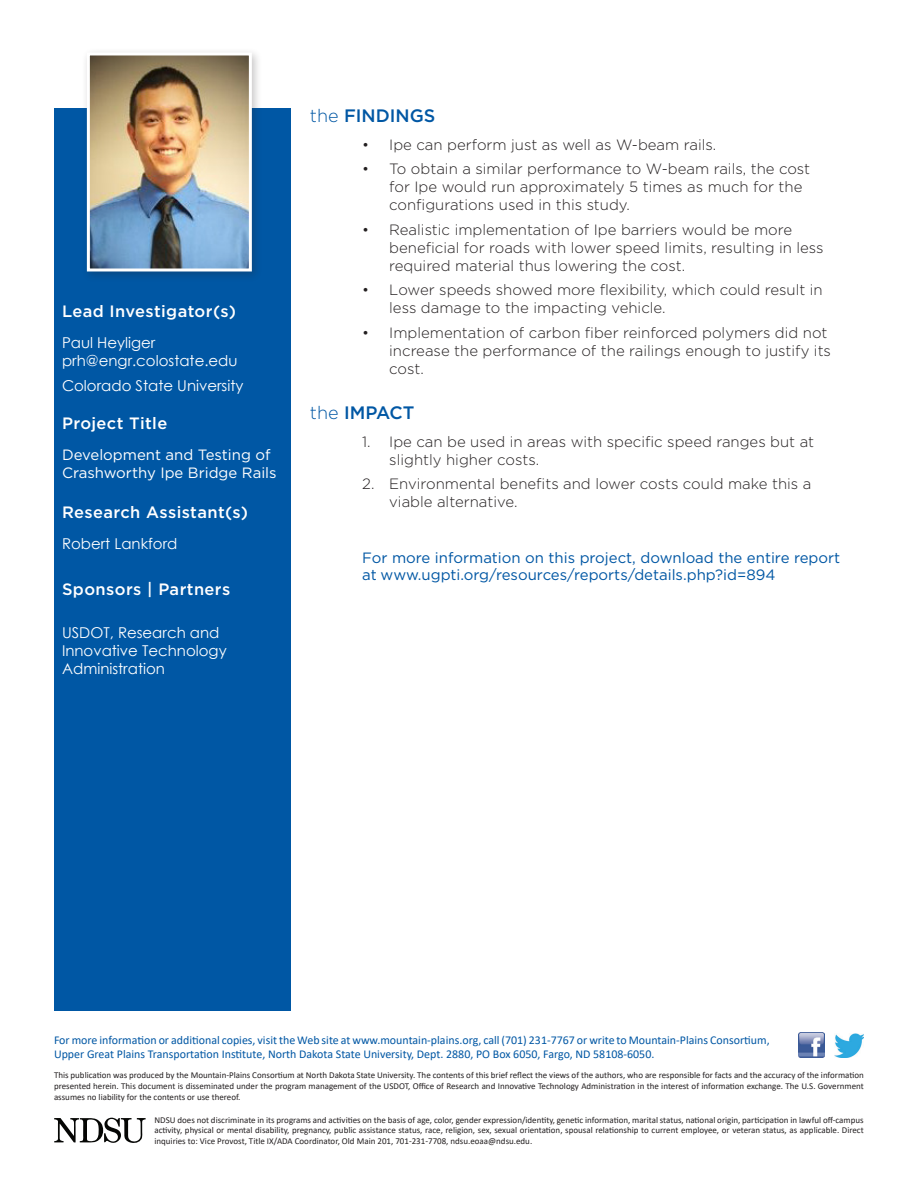
<style>
.page{position:relative;width:918px;height:1188px;background:#fff}
.page>*{position:absolute;margin:0;border:0;box-sizing:border-box;transform-origin:0 0}
.t1{font:500 18px "Gotham";color:#0057a4}
.t2{font:500 16.5px "Gotham";letter-spacing:.025em;color:#fff}
.t3{font:300 15px/18px "Gotham";color:#231f20}
.t4{font:15px/18px "Century Gothic";color:#fff}
.t5{font:15px/16.5px "Gotham";color:#0057a4}
.t6{font:15px/18px "Gotham";color:#fff}
.t7{font:12px/14.4px "Calibri";color:#0057a4}
.t8{font:9px/10.8px "Calibri";color:#231f20;text-align:justify}
.s1{font-weight:300}
</style>
<div class="page">
<div style="left:54px;top:108px;width:236px;height:903px;background:#0057a4"></div>
<div style="left:81px;top:47px;width:182px;height:235px;background:#231f20;opacity:.25"></div>
<img style="left:91px;top:57px;width:157px;height:210px">
<div style="left:87px;top:53px;width:165px;height:218px;border:3px solid #fff"></div>
<img style="left:798px;top:1032px;width:26px;height:26px">
<img style="left:834px;top:1033px;width:30px;height:25px">
<svg style="left:54px;top:1118px;width:92px;height:25px"></svg>
<h1 class="t2" style="left:62px;top:300px;width:175px">Lead Investigator(s)</h1>
<p class="t4" style="left:62px;top:334px;width:95px">Paul Heyliger</p>
<p class="t4" style="left:62px;top:352px;width:177px">prh@engr.colostate.edu</p>
<p class="t4" style="left:62px;top:376px;width:183px">Colorado State University</p>
<h1 class="t2" style="left:62px;top:412px;width:107px">Project Title</h1>
<p class="t6" style="left:62px;top:446px;width:216px">Development and Testing of<br>Crashworthy Ipe Bridge Rails</p>
<h1 class="t2" style="left:62px;top:501px;width:188px">Research Assistant(s)</h1>
<p class="t4" style="left:62px;top:534px;width:117px">Robert Lankford</p>
<h1 class="t2" style="left:62px;top:579px;width:170px">Sponsors | Partners</h1>
<p class="t4" style="left:62px;top:623px;width:166px">USDOT, Research and<br>Innovative Technology<br>Administration</p>
<h1 class="t1" style="left:310px;top:104px;width:127px"><span class="s1">the</span> FINDINGS</h1>
<p class="t3" style="left:362px;top:135px;width:356px">• Ipe can perform just as well as W-beam rails.</p>
<p class="t3" style="left:389px;top:160px;width:422px;text-indent:-27px">• To obtain a similar performance to W-beam rails, the cost for Ipe would run approximately 5 times as much for the configurations used in this study.</p>
<p class="t3" style="left:389px;top:220px;width:436px;text-indent:-27px">• Realistic implementation of Ipe barriers would be more beneficial for roads with lower speed limits, resulting in less required material thus lowering the cost.</p>
<p class="t3" style="left:389px;top:281px;width:435px;text-indent:-27px">• Lower speeds showed more flexibility, which could result in less damage to the impacting vehicle.</p>
<p class="t3" style="left:389px;top:323px;width:443px;text-indent:-27px">• Implementation of carbon fiber reinforced polymers did not increase the performance of the railings enough to justify its cost.</p>
<h1 class="t1" style="left:310px;top:401px;width:106px"><span class="s1">the</span> IMPACT</h1>
<p class="t3" style="left:389px;top:432px;width:426px;text-indent:-27px">1. Ipe can be used in areas with specific speed ranges but at slightly higher costs.</p>
<p class="t3" style="left:389px;top:475px;width:424px;text-indent:-27px">2. Environmental benefits and lower costs could make this a viable alternative.</p>
<p class="t5" style="left:362px;top:549px;width:479px">For more information on this project, download the entire report at www.ugpti.org/resources/reports/details.php?id=894</p>
<p class="t7" style="left:54px;top:1032px;width:717px">For more information or additional copies, visit the Web site at www.mountain-plains.org, call (701) 231-7767 or write to Mountain-Plains Consortium,<br>Upper Great Plains Transportation Institute, North Dakota State University, Dept. 2880, PO Box 6050, Fargo, ND 58108-6050.</p>
<p class="t8" style="left:54px;top:1070px;width:811px">This publication was produced by the Mountain-Plains Consortium at North Dakota State University. The contents of this brief reflect the views of the authors, who are responsible for facts and the accuracy of the information presented herein. This document is disseminated under the program management of the USDOT, Office of Research and Innovative Technology Administration in the interest of information exchange. The U.S. Government assumes no liability for the contents or use thereof.</p>
<p class="t8" style="left:154px;top:1114px;width:711px">NDSU does not discriminate in its programs and activities on the basis of age, color, gender expression/identity, genetic information, marital status, national origin, participation in lawful off-campus activity, physical or mental disability, pregnancy, public assistance status, race, religion, sex, sexual orientation, spousal relationship to current employee, or veteran status, as applicable. Direct inquiries to: Vice Provost, Title IX/ADA Coordinator, Old Main 201, 701-231-7708, ndsu.eoaa@ndsu.edu.</p>
</div>
